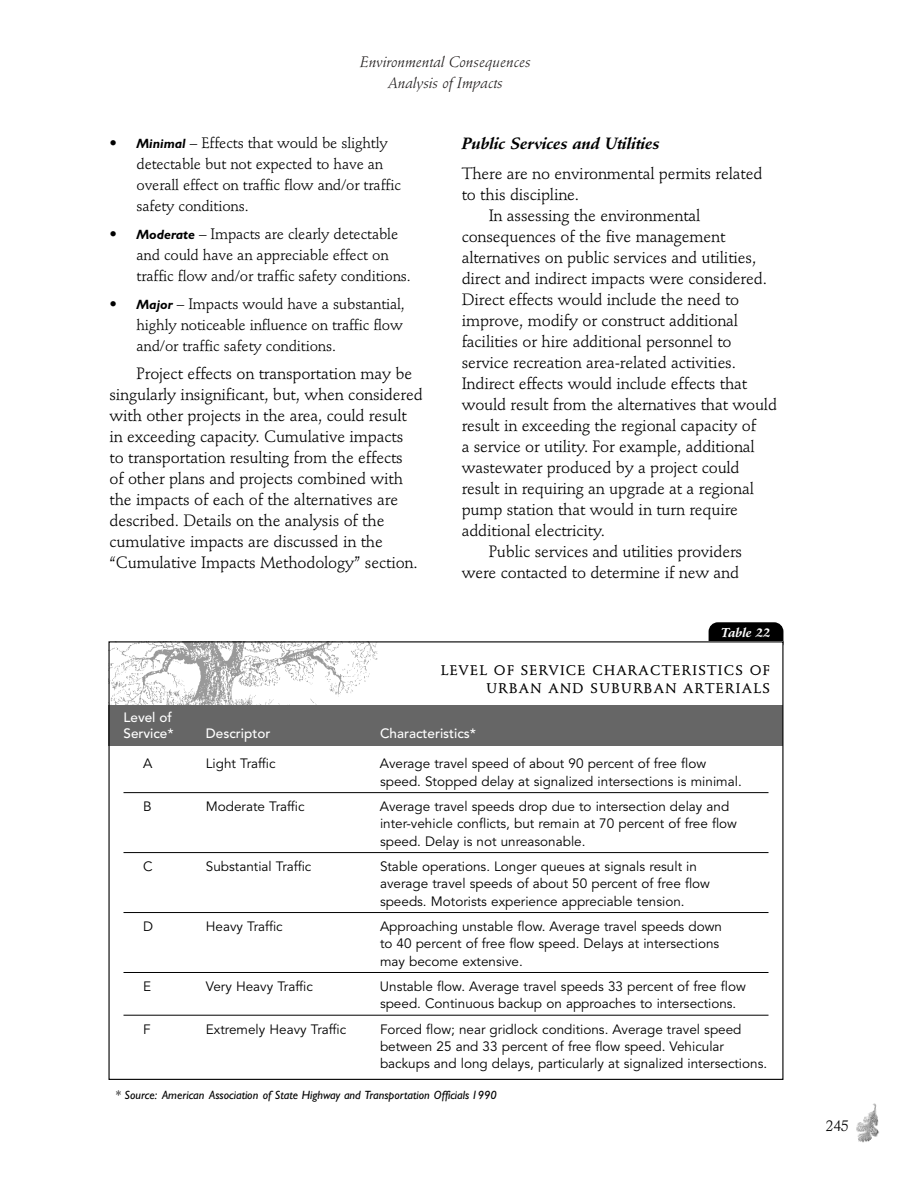
<style>
.page{position:relative;width:918px;height:1188px;background:#fff}
.page>*{position:absolute;margin:0;border:0;box-sizing:border-box;transform-origin:0 0}
.t1{font:16.35px/21px "Stempel Schneidler";letter-spacing:-.01em;color:#000}
.t2{font:italic 700 16.2px "Stempel Schneidler";letter-spacing:-.01em;color:#000}
.t3{font:15px/21px "Stempel Schneidler";letter-spacing:-.01em;color:#000}
.t4{font:italic 15px/21px "Stempel Schneidler";color:#231f1f;text-align:center}
.t5{font:500 13.8px/18px "Stempel Schneidler";letter-spacing:.095em;color:#000;text-align:right}
.t6{font:13.5px/17.2px "Avenir";color:#000}
.t7{font:500 13.5px/15.8px "Avenir";color:#fff}
.t8{font:italic 700 12.75px "Stempel Schneidler";letter-spacing:-.01em;color:#fff}
.t9{font:italic 12px "Gill Sans";color:#000}
.s1{font-family:"Gill Sans";font-weight:700;font-style:italic;font-size:13.5px}
</style>
<div class="page">
<img style="left:856px;top:1103px;width:23px;height:40px">
<div style="left:709px;top:622px;width:74px;height:30px;background:#000;border-radius:9px"></div>
<div style="left:108px;top:641px;width:675px;height:422px;background:#fff"></div>
<img style="left:110px;top:643px;width:268px;height:63px">
<div style="left:108px;top:706px;width:675px;height:40px;background:#666"></div>
<hr style="left:124px;top:792px;width:645px;height:1px;background:#000">
<hr style="left:124px;top:852px;width:645px;height:1px;background:#000">
<hr style="left:124px;top:912px;width:645px;height:1px;background:#000">
<hr style="left:124px;top:972px;width:645px;height:1px;background:#000">
<hr style="left:124px;top:1015px;width:645px;height:1px;background:#000">
<p class="t4" style="left:360px;top:53px;width:172px">Environmental Consequences<br>Analysis of Impacts</p>
<p class="t3" style="left:136px;top:134px;width:266px;text-indent:-27px">• <span class="s1">Minimal</span> – Effects that would be slightly detectable but not expected to have an overall effect on traffic flow and/or traffic safety conditions.</p>
<p class="t3" style="left:136px;top:225px;width:276px;text-indent:-27px">• <span class="s1">Moderate</span> – Impacts are clearly detectable and could have an appreciable effect on traffic flow and/or traffic safety conditions.</p>
<p class="t3" style="left:136px;top:295px;width:270px;text-indent:-27px">• <span class="s1">Major</span> – Impacts would have a substantial, highly noticeable influence on traffic flow and/or traffic safety conditions.</p>
<p class="t1" style="left:109px;top:364px;width:315px;text-indent:27px">Project effects on transportation may be singularly insignificant, but, when considered with other projects in the area, could result in exceeding capacity. Cumulative impacts<br>to transportation resulting from the effects<br>of other plans and projects combined with the impacts of each of the alternatives are described. Details on the analysis of the cumulative impacts are discussed in the “Cumulative Impacts Methodology” section.</p>
<p class="t2" style="left:462px;top:136px;width:199px">Public Services and Utilities</p>
<p class="t1" style="left:462px;top:164px;width:302px">There are no environmental permits related</p>
<p class="t1" style="left:462px;top:185px;width:119px">to this discipline.</p>
<p class="t1" style="left:489px;top:206px;width:213px">In assessing the environmental</p>
<p class="t1" style="left:462px;top:227px;width:265px">consequences of the five management</p>
<p class="t1" style="left:462px;top:248px;width:296px">alternatives on public services and utilities,</p>
<p class="t1" style="left:462px;top:269px;width:307px">direct and indirect impacts were considered.</p>
<p class="t1" style="left:462px;top:290px;width:279px">Direct effects would include the need to</p>
<p class="t1" style="left:462px;top:311px;width:278px">improve, modify or construct additional</p>
<p class="t1" style="left:462px;top:332px;width:271px">facilities or hire additional personnel to</p>
<p class="t1" style="left:462px;top:353px;width:276px">service recreation area-related activities.</p>
<p class="t1" style="left:462px;top:374px;width:287px">Indirect effects would include effects that</p>
<p class="t1" style="left:462px;top:395px;width:317px">would result from the alternatives that would</p>
<p class="t1" style="left:462px;top:416px;width:296px">result in exceeding the regional capacity of</p>
<p class="t1" style="left:462px;top:437px;width:295px">a service or utility. For example, additional</p>
<p class="t1" style="left:462px;top:458px;width:279px">wastewater produced by a project could</p>
<p class="t1" style="left:462px;top:479px;width:294px">result in requiring an upgrade at a regional</p>
<p class="t1" style="left:462px;top:500px;width:278px">pump station that would in turn require</p>
<p class="t1" style="left:462px;top:521px;width:145px">additional electricity.</p>
<p class="t1" style="left:489px;top:542px;width:255px">Public services and utilities providers</p>
<p class="t1" style="left:462px;top:563px;width:279px">were contacted to determine if new and</p>
<p class="t8" style="left:721px;top:627px;width:51px">Table 22</p>
<p class="t5" style="left:441px;top:662px;width:331px">LEVEL OF SERVICE CHARACTERISTICS OF<br>URBAN AND SUBURBAN ARTERIALS</p>
<p class="t7" style="left:124px;top:711px;width:52px">Level of<br>Service*</p>
<p class="t7" style="left:206px;top:727px;width:66px">Descriptor</p>
<p class="t7" style="left:380px;top:727px;width:98px">Characteristics*</p>
<p class="t6" style="left:143px;top:757px;width:11px">A</p>
<p class="t6" style="left:206px;top:757px;width:71px">Light Traffic</p>
<p class="t6" style="left:380px;top:757px;width:363px">Average travel speed of about 90 percent of free flow speed. Stopped delay at signalized intersections is minimal.</p>
<p class="t6" style="left:143px;top:799px;width:10px">B</p>
<p class="t6" style="left:206px;top:799px;width:100px">Moderate Traffic</p>
<p class="t6" style="left:380px;top:799px;width:359px">Average travel speeds drop due to intersection delay and inter-vehicle conflicts, but remain at 70 percent of free flow speed. Delay is not unreasonable.</p>
<p class="t6" style="left:143px;top:859px;width:11px">C</p>
<p class="t6" style="left:206px;top:859px;width:107px">Substantial Traffic</p>
<p class="t6" style="left:380px;top:859px;width:332px">Stable operations. Longer queues at signals result in average travel speeds of about 50 percent of free flow speeds. Motorists experience appreciable tension.</p>
<p class="t6" style="left:143px;top:919px;width:12px">D</p>
<p class="t6" style="left:206px;top:919px;width:78px">Heavy Traffic</p>
<p class="t6" style="left:380px;top:919px;width:343px">Approaching unstable flow. Average travel speeds down to 40 percent of free flow speed. Delays at intersections may become extensive.</p>
<p class="t6" style="left:143px;top:979px;width:10px">E</p>
<p class="t6" style="left:206px;top:979px;width:108px">Very Heavy Traffic</p>
<p class="t6" style="left:380px;top:979px;width:367px">Unstable flow. Average travel speeds 33 percent of free flow speed. Continuous backup on approaches to intersections.</p>
<p class="t6" style="left:143px;top:1022px;width:9px">F</p>
<p class="t6" style="left:206px;top:1022px;width:142px">Extremely Heavy Traffic</p>
<p class="t6" style="left:380px;top:1022px;width:389px">Forced flow; near gridlock conditions. Average travel speed between 25 and 33 percent of free flow speed. Vehicular backups and long delays, particularly at signalized intersections.</p>
<p class="t9" style="left:116px;top:1090px;width:383px">* Source: American Association of State Highway and Transportation Officials 1990</p>
<p class="t3" style="left:826px;top:1117px;width:25px">245</p>
</div>
